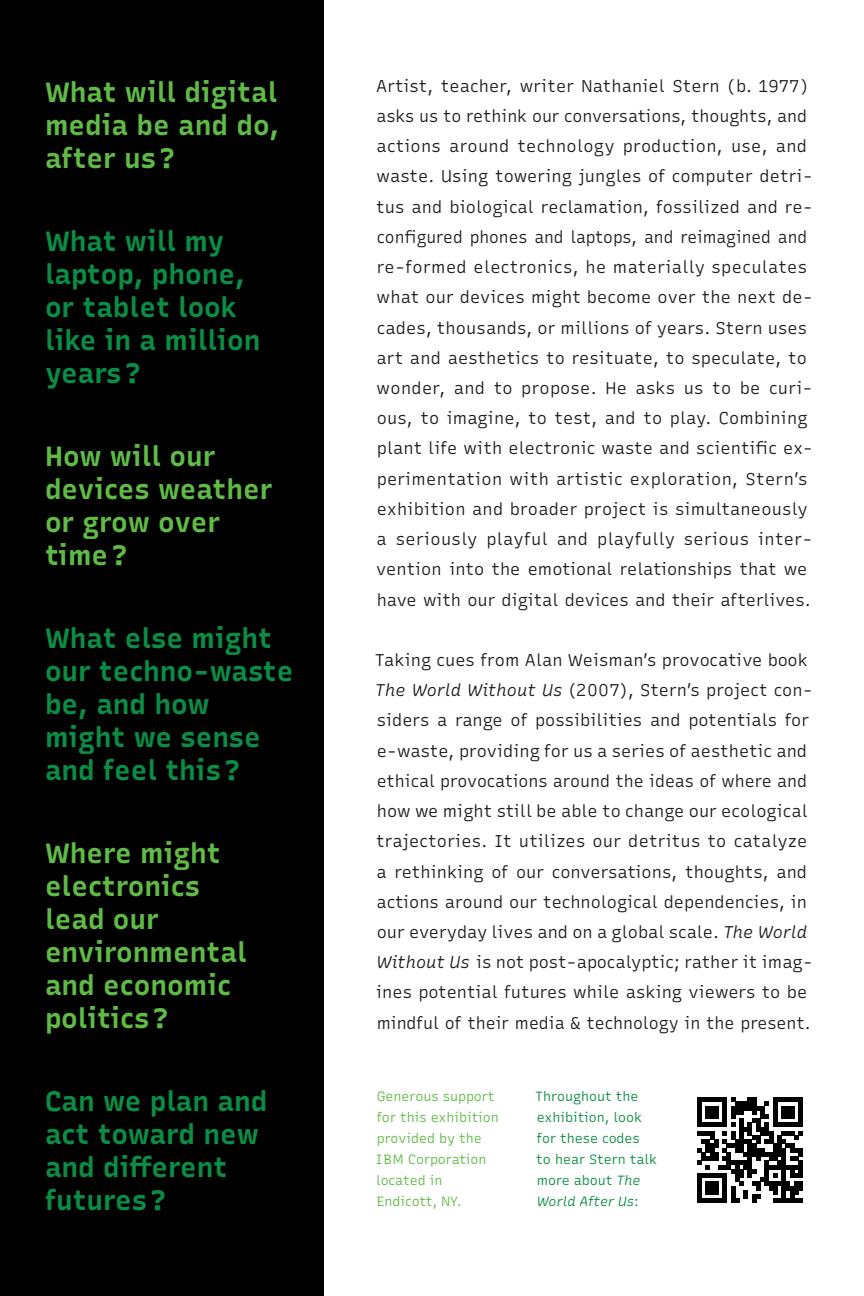
<style>
.page{position:relative;width:864px;height:1296px;background:#fff}
.page>*{position:absolute;margin:0;border:0;box-sizing:border-box;transform-origin:0 0}
.t1{font:27.75px/33px "Recursive Sans Linear A";color:#0b8d44}
.t2{font:27.75px/33px "Recursive Sans Linear A";color:#5fbb46}
.t3{font:16.95px/30.2px "Recursive Sans Linear A";letter-spacing:.005em;color:#231f20}
.t4{font:13.35px/21px "Recursive Sans Linear A";color:#0b8d44}
.t5{font:13.35px/21px "Recursive Sans Linear A";color:#5fbb46}
</style>
<div class="page">
<div style="left:0;top:0;width:324px;height:1296px;background:#000001"></div>
<svg style="left:697px;top:1098px;width:106px;height:105px"></svg>
<h1 class="t2" style="left:45px;top:75px;width:236px;text-align:justify">What will digital media be and do, after us?</h1>
<h1 class="t1" style="left:45px;top:224px;width:217px">What will my laptop, phone, or tablet look like in a million years?</h1>
<h1 class="t2" style="left:45px;top:439px;width:229px">How will our devices weather or grow over time?</h1>
<h1 class="t1" style="left:45px;top:621px;width:250px">What else might our techno-waste be, and how might we sense and feel this?</h1>
<h1 class="t2" style="left:45px;top:836px;width:203px">Where might electronics lead our environmental and economic politics?</h1>
<h1 class="t1" style="left:45px;top:1084px;width:224px">Can we plan and act toward new and different futures?</h1>
<p class="t3" style="left:376px;top:70px;width:438px">Artist, teacher, writer Nathaniel Stern (b. 1977) asks us to rethink our conversations, thoughts, and actions around technology production, use, and waste. Using towering jungles of computer detri&shy;tus and biological reclamation, fossilized and re&shy;configured phones and laptops, and reimagined and re-formed electronics, he materially speculates what our devices might become over the next de&shy;cades, thousands, or millions of years. Stern uses art and aesthetics to resituate, to speculate, to wonder, and to propose. He asks us to be curi&shy;ous, to imagine, to test, and to play. Combining plant life with electronic waste and scientific ex&shy;perimentation with artistic exploration, Stern’s exhibition and broader project is simultaneously a seriously playful and playfully serious inter&shy;vention into the emotional relationships that we have with our digital devices and their afterlives.</p>
<p class="t3" style="left:375px;top:644px;width:440px">Taking cues from Alan Weisman’s provocative book The World Without Us (2007), Stern’s project con&shy;siders a range of possibilities and potentials for e-waste, providing for us a series of aesthetic and ethical provocations around the ideas of where and how we might still be able to change our ecological trajectories. It utilizes our detritus to catalyze a rethinking of our conversations, thoughts, and actions around our technological dependencies, in our everyday lives and on a global scale. The World Without Us is not post-apocalyptic; rather it imag&shy;ines potential futures while asking viewers to be mindful of their media &amp; technology in the present.</p>
<p class="t5" style="left:376px;top:1085px;width:125px">Generous support for this exhibition provided by the<br>IBM Corporation located in<br>Endicott, NY.</p>
<p class="t4" style="left:535px;top:1085px;width:123px">Throughout the exhibition, look for these codes<br>to hear Stern talk more about The<br>World After Us:</p>
</div>
